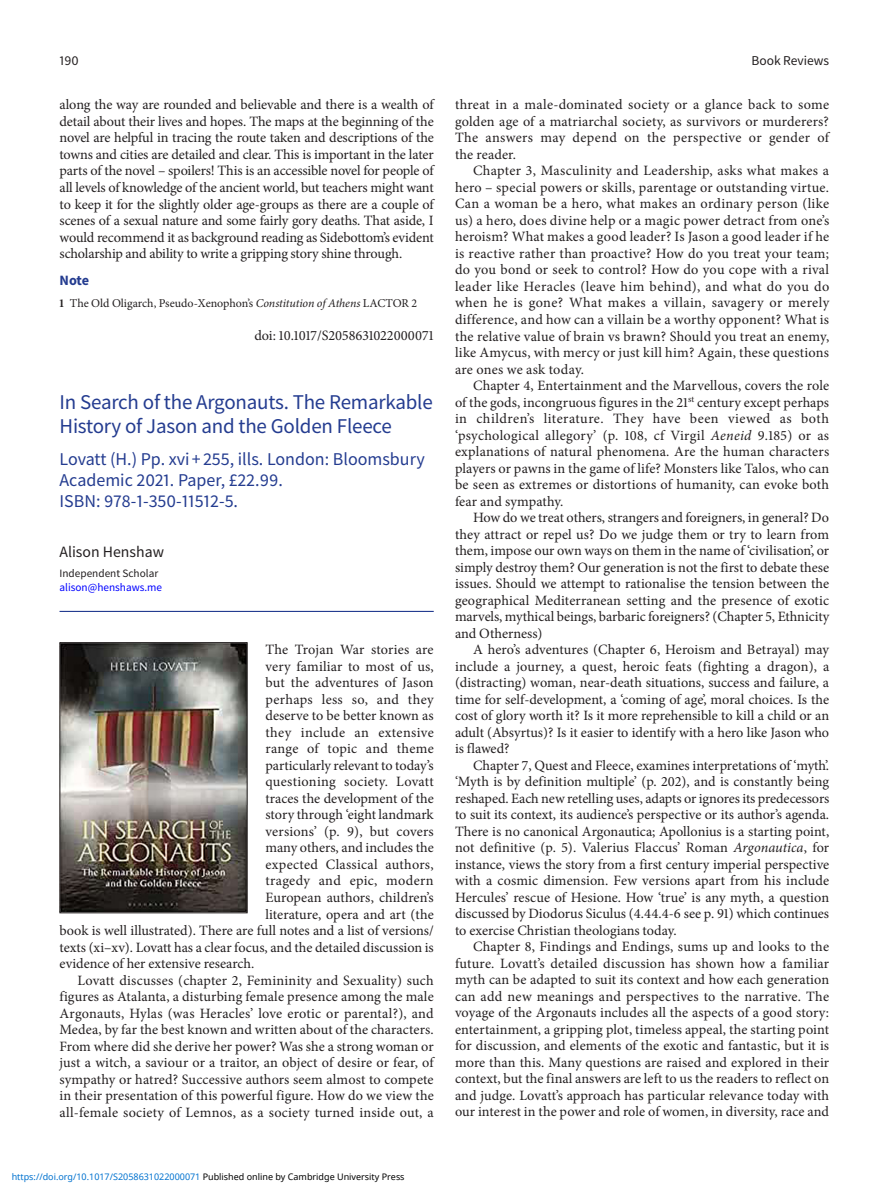
<style>
.page{position:relative;width:893px;height:1191px;background:#fff}
.page>*{position:absolute;margin:0;border:0;box-sizing:border-box;transform-origin:0 0}
.t1{font:21px/24px "Source Sans Pro";letter-spacing:-.01em;color:#243c90}
.t2{font:18px/21px "Source Sans Pro";color:#243c90}
.t3{font:15.75px "Source Sans Pro";color:#231f20}
.t4{font:14.25px/16.5px "Minion Pro";letter-spacing:.005em;color:#231f20;text-align:justify}
.t5{font:14.25px "Minion Pro";letter-spacing:.025em;color:#231f20}
.t6{font:700 14.25px "Source Sans Pro";color:#243c90}
.t7{font:13.5px "Source Sans Pro";color:#231f20}
.t8{font:12px "Minion Pro";letter-spacing:-.005em;color:#231f20}
.t9{font:11.25px "Source Sans Pro";color:#231f20}
.t10{font:11.25px "Source Sans Pro";color:#00f}
.t11{font:9px "Noto Sans";color:#0172cf}
.s1{font-style:italic}
.s2{font-weight:700}
.s3{color:#000}
</style>
<div class="page">
<hr style="left:60px;top:611px;width:374px;height:1px;background:#243c90">
<img style="left:62px;top:644px;width:183px;height:267px">
<div style="left:60px;top:642px;width:187px;height:271px;border:1px solid #231f20"></div>
<p class="t7" style="left:60px;top:51px;width:21px">190</p>
<p class="t7" style="left:751px;top:51px;width:79px">Book Reviews</p>
<p class="t4" style="left:455px;top:97px;width:376px">threat in a male-dominated society or a glance back to some golden age of a matriarchal society, as survivors or murderers?<br>The answers may depend on the perspective or gender of the reader.</p>
<p class="t4" style="left:455px;top:163px;width:376px;text-indent:18px">Chapter 3, Masculinity and Leadership, asks what makes a hero – special powers or skills, parentage or outstanding virtue.<br>Can a woman be a hero, what makes an ordinary person (like us) a hero, does divine help or a magic power detract from one’s heroism? What makes a good leader? Is Jason a good leader if he is reactive rather than proactive? How do you treat your team; do you bond or seek to control? How do you cope with a rival leader like Heracles (leave him behind), and what do you do when he is gone? What makes a villain, savagery or merely difference, and how can a villain be a worthy opponent? What is the relative value of brain vs brawn? Should you treat an enemy, like Amycus, with mercy or just kill him? Again, these questions are ones we ask today.</p>
<p class="t4" style="left:455px;top:377px;width:376px;text-indent:18px">Chapter 4, Entertainment and the Marvellous, covers the role of the gods, incongruous figures in the 21<sup>st</sup> century except perhaps in children’s literature. They have been viewed as both ‘psychological allegory’ (p. 108, cf Virgil <span class="s1">Aeneid</span> 9.185) or as explanations of natural phenomena. Are the human characters players or pawns in the game of life? Monsters like Talos, who can be seen as extremes or distortions of humanity, can evoke both fear and sympathy.</p>
<p class="t4" style="left:455px;top:509px;width:376px;text-indent:18px">How do we treat others, strangers and foreigners, in general? Do they attract or repel us? Do we judge them or try to learn from them, impose our own ways on them in the name of ‘civilisation’, or simply destroy them? Our generation is not the first to debate these issues. Should we attempt to rationalise the tension between the geographical Mediterranean setting and the presence of exotic marvels, mythical beings, barbaric foreigners? (Chapter 5, Ethnicity and Otherness)</p>
<p class="t4" style="left:455px;top:641px;width:376px;text-indent:18px">A hero’s adventures (Chapter 6, Heroism and Betrayal) may include a journey, a quest, heroic feats (fighting a dragon), a (distracting) woman, near-death situations, success and failure, a time for self-development, a ‘coming of age’, moral choices. Is the cost of glory worth it? Is it more reprehensible to kill a child or an adult (Absyrtus)? Is it easier to identify with a hero like Jason who is flawed?</p>
<p class="t4" style="left:455px;top:757px;width:376px;text-indent:18px">Chapter 7, Quest and Fleece, examines interpretations of ‘myth’. ‘Myth is by definition multiple’ (p. 202), and is constantly being reshaped. Each new retelling uses, adapts or ignores its predecessors to suit its context, its audience’s perspective or its author’s agenda.<br>There is no canonical Argonautica; Apollonius is a starting point, not definitive (p. 5). Valerius Flaccus’ Roman <span class="s1">Argonautica</span>, for instance, views the story from a first century imperial perspective with a cosmic dimension. Few versions apart from his include Hercules’ rescue of Hesione. How ‘true’ is any myth, a question discussed by Diodorus Siculus (4.44.4-6 see p. 91) which continues to exercise Christian theologians today.</p>
<p class="t4" style="left:455px;top:938px;width:376px;text-indent:18px">Chapter 8, Findings and Endings, sums up and looks to the future. Lovatt’s detailed discussion has shown how a familiar myth can be adapted to suit its context and how each generation can add new meanings and perspectives to the narrative. The voyage of the Argonauts includes all the aspects of a good story: entertainment, a gripping plot, timeless appeal, the starting point for discussion, and elements of the exotic and fantastic, but it is more than this. Many questions are raised and explored in their context, but the final answers are left to us the readers to reflect on and judge. Lovatt’s approach has particular relevance today with our interest in the power and role of women, in diversity, race and</p>
<p class="t4" style="left:60px;top:97px;width:376px">along the way are rounded and believable and there is a wealth of detail about their lives and hopes. The maps at the beginning of the novel are helpful in tracing the route taken and descriptions of the towns and cities are detailed and clear. This is important in the later parts of the novel – spoilers! This is an accessible novel for people of all levels of knowledge of the ancient world, but teachers might want to keep it for the slightly older age-groups as there are a couple of scenes of a sexual nature and some fairly gory deaths. That aside, I would recommend it as background reading as Sidebottom’s evident scholarship and ability to write a gripping story shine through.</p>
<p class="t6" style="left:60px;top:271px;width:31px">Note</p>
<p class="t8" style="left:60px;top:295px;width:359px"><span class="s2">1</span> The Old Oligarch, Pseudo-Xenophon’s <span class="s1">Constitution of Athens</span> LACTOR 2</p>
<p class="t4" style="left:254px;top:327px;width:181px">doi: 10.1017/S2058631022000071</p>
<h1 class="t1" style="left:60px;top:390px;width:375px">In Search of the Argonauts. The Remarkable<br>History of Jason and the Golden Fleece</h1>
<p class="t2" style="left:60px;top:448px;width:367px">Lovatt (H.) Pp. xvi +255, ills. London: Bloomsbury<br>Academic 2021. Paper, £22.99.<br>ISBN: 978-1-350-11512-5.</p>
<p class="t3" style="left:60px;top:541px;width:106px">Alison Henshaw</p>
<p class="t9" style="left:60px;top:566px;width:100px">Independent Scholar</p>
<p class="t10" style="left:60px;top:580px;width:104px">alison@henshaws.me</p>
<p class="t4" style="left:265px;top:641px;width:170px">The Trojan War stories are</p>
<p class="t4" style="left:265px;top:658px;width:170px">very familiar to most of us,</p>
<p class="t4" style="left:265px;top:674px;width:170px">but the adventures of Jason</p>
<p class="t5" style="left:265px;top:690px;width:170px">perhaps less so, and they</p>
<p class="t4" style="left:265px;top:707px;width:170px">deserve to be better known as</p>
<p class="t5" style="left:265px;top:723px;width:170px">they include an extensive</p>
<p class="t4" style="left:265px;top:740px;width:170px">range of topic and theme</p>
<p class="t4" style="left:265px;top:757px;width:170px">particularly relevant to today’s</p>
<p class="t4" style="left:265px;top:773px;width:170px">questioning society. Lovatt</p>
<p class="t4" style="left:265px;top:790px;width:170px">traces the development of the</p>
<p class="t4" style="left:265px;top:806px;width:170px">story through ‘eight landmark</p>
<p class="t4" style="left:265px;top:823px;width:170px">versions’ (p. 9), but covers</p>
<p class="t4" style="left:265px;top:839px;width:170px">many others, and includes the</p>
<p class="t4" style="left:265px;top:856px;width:170px">expected Classical authors,</p>
<p class="t5" style="left:265px;top:871px;width:170px">tragedy and epic, modern</p>
<p class="t4" style="left:265px;top:889px;width:170px">European authors, children’s</p>
<p class="t4" style="left:265px;top:905px;width:170px">literature, opera and art (the</p>
<p class="t4" style="left:60px;top:922px;width:376px">book is well illustrated). There are full notes and a list of versions/</p>
<p class="t4" style="left:60px;top:938px;width:376px">texts (xi–xv). Lovatt has a clear focus, and the detailed discussion is</p>
<p class="t4" style="left:60px;top:955px;width:196px">evidence of her extensive research.</p>
<p class="t4" style="left:78px;top:971px;width:358px">Lovatt discusses (chapter 2, Femininity and Sexuality) such</p>
<p class="t4" style="left:60px;top:988px;width:376px">figures as Atalanta, a disturbing female presence among the male</p>
<p class="t4" style="left:60px;top:1004px;width:376px">Argonauts, Hylas (was Heracles’ love erotic or parental?), and</p>
<p class="t4" style="left:60px;top:1021px;width:376px">Medea, by far the best known and written about of the characters.</p>
<p class="t4" style="left:60px;top:1037px;width:376px">From where did she derive her power? Was she a strong woman or</p>
<p class="t4" style="left:60px;top:1054px;width:376px">just a witch, a saviour or a traitor, an object of desire or fear, of</p>
<p class="t4" style="left:60px;top:1070px;width:376px">sympathy or hatred? Successive authors seem almost to compete</p>
<p class="t4" style="left:60px;top:1087px;width:376px">in their presentation of this powerful figure. How do we view the</p>
<p class="t4" style="left:60px;top:1103px;width:376px">all-female society of Lemnos, as a society turned inside out, a</p>
<p class="t11" style="left:12px;top:1170px;width:394px">https://doi.org/10.1017/S2058631022000071 <span class="s3">Published online by Cambridge University Press</span></p>
</div>
